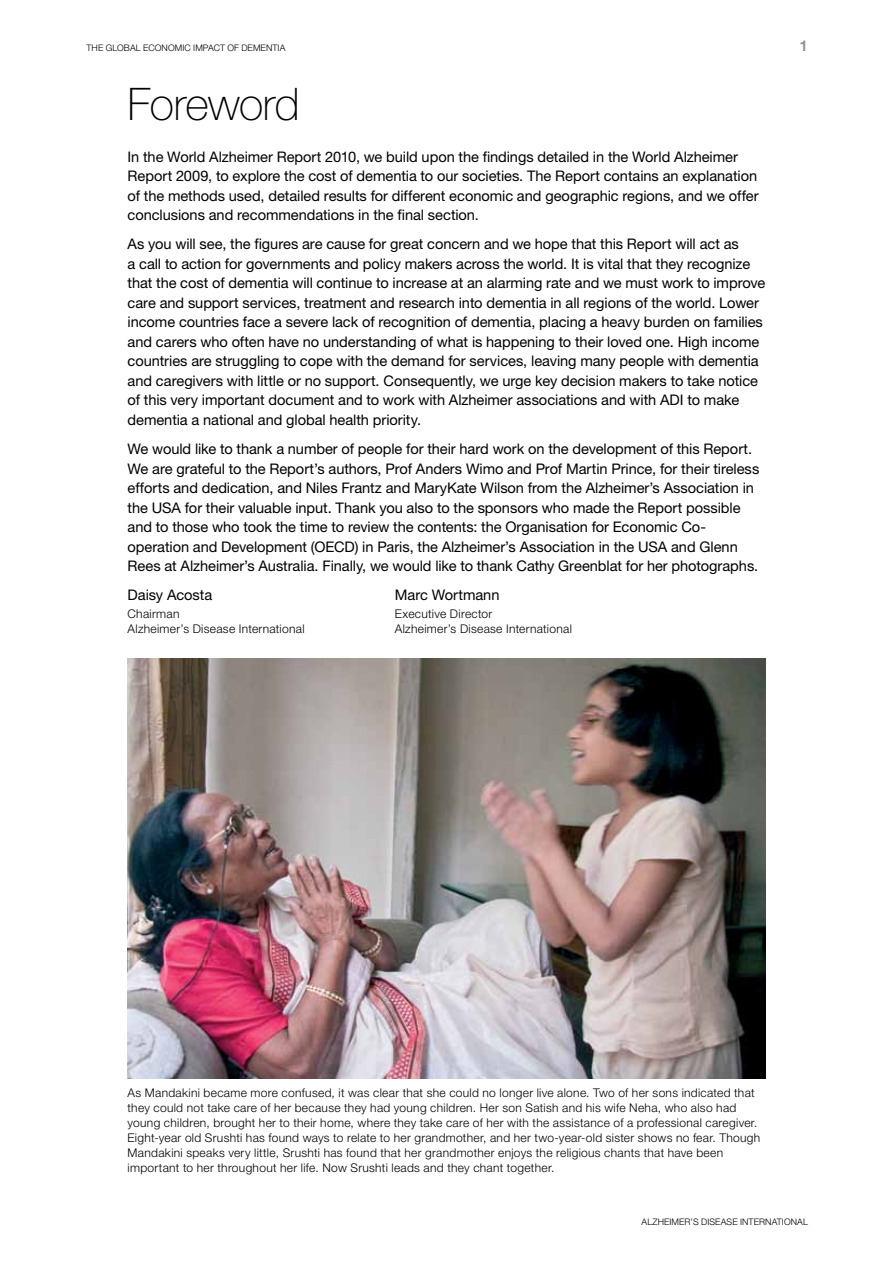
<style>
.page{position:relative;width:893px;height:1263px;background:#fff}
.page>*{position:absolute;margin:0;border:0;box-sizing:border-box;transform-origin:0 0}
.t1{font:100 45px "Helvetica Neue";letter-spacing:-.015em;color:#000}
.t2{font:700 15px "Helvetica Neue";color:#939598}
.t3{font:14.7px/19.5px "Helvetica Neue";letter-spacing:-.005em;color:#000}
.t4{font:300 12px/15px "Helvetica Neue";letter-spacing:.025em;color:#000}
.t5{font:300 9px "Helvetica Neue";letter-spacing:.015em;color:#000}
</style>
<div class="page">
<img style="left:128px;top:659px;width:637px;height:419px">
<p class="t5" style="left:86px;top:42px;width:129px">The Global Economic Impact</p>
<p class="t5" style="left:227px;top:42px;width:58px">of Dementia</p>
<p class="t2" style="left:800px;top:36px;width:10px">1</p>
<h1 class="t1" style="left:128px;top:79px;width:174px">Foreword</h1>
<p class="t3" style="left:128px;top:146px;width:633px">In the World Alzheimer Report 2010, we build upon the findings detailed in the World Alzheimer Report 2009, to explore the cost of dementia to our societies. The Report contains an explanation of the methods used, detailed results for different economic and geographic regions, and we offer conclusions and recommendations in the final section.</p>
<p class="t3" style="left:128px;top:234px;width:639px">As you will see, the figures are cause for great concern and we hope that this Report will act as<br>a call to action for governments and policy makers across the world. It is vital that they recognize that the cost of dementia will continue to increase at an alarming rate and we must work to improve care and support services, treatment and research into dementia in all regions of the world. Lower income countries face a severe lack of recognition of dementia, placing a heavy burden on families and carers who often have no understanding of what is happening to their loved one. High income countries are struggling to cope with the demand for services, leaving many people with dementia and caregivers with little or no support. Consequently, we urge key decision makers to take notice of this very important document and to work with Alzheimer associations and with ADI to make dementia a national and global health priority.</p>
<p class="t3" style="left:128px;top:439px;width:633px">We would like to thank a number of people for their hard work on the development of this Report.<br>We are grateful to the Report’s authors, Prof Anders Wimo and Prof Martin Prince, for their tireless efforts and dedication, and Niles Frantz and MaryKate Wilson from the Alzheimer’s Association in the USA for their valuable input. Thank you also to the sponsors who made the Report possible and to those who took the time to review the contents: the Organisation for Economic Co&shy;operation and Development (OECD) in Paris, the Alzheimer’s Association in the USA and Glenn Rees at Alzheimer’s Australia. Finally, we would like to thank Cathy Greenblat for her photographs.</p>
<p class="t3" style="left:128px;top:585px;width:86px">Daisy Acosta</p>
<p class="t3" style="left:395px;top:585px;width:106px">Marc Wortmann</p>
<p class="t4" style="left:128px;top:606px;width:179px">Chairman<br>Alzheimer’s Disease International</p>
<p class="t4" style="left:395px;top:606px;width:179px">Executive Director<br>Alzheimer’s Disease International</p>
<p class="t4" style="left:128px;top:1085px;width:634px">As Mandakini became more confused, it was clear that she could no longer live alone. Two of her sons indicated that they could not take care of her because they had young children. Her son Satish and his wife Neha, who also had young children, brought her to their home, where they take care of her with the assistance of a professional caregiver.<br>Eight-year old Srushti has found ways to relate to her grandmother, and her two-year-old sister shows no fear. Though Mandakini speaks very little, Srushti has found that her grandmother enjoys the religious chants that have been important to her throughout her life. Now Srushti leads and they chant together.</p>
<p class="t5" style="left:641px;top:1216px;width:168px">Alzheimer’s Disease International</p>
</div>
